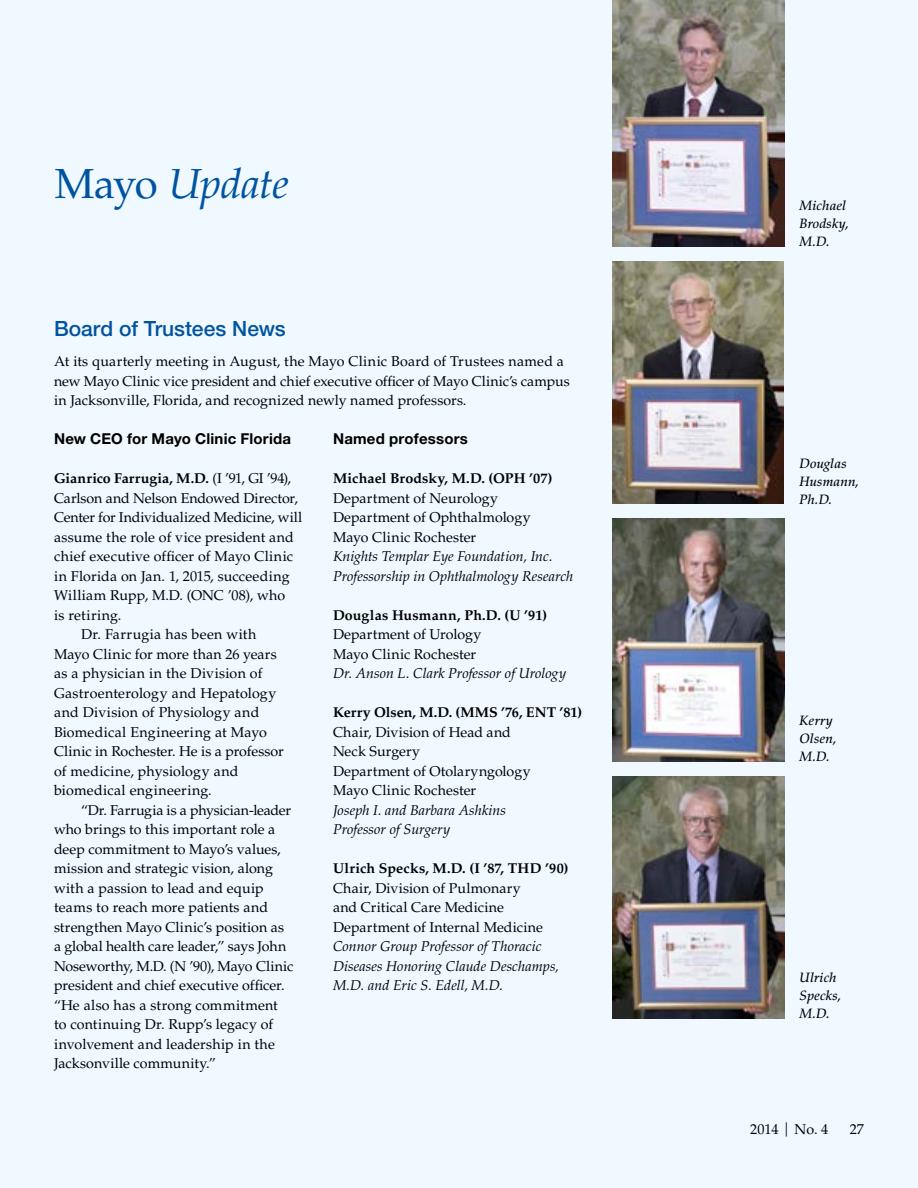
<style>
.page{position:relative;width:918px;height:1188px;background:#eff9ff}
.page>*{position:absolute;margin:0;border:0;box-sizing:border-box;transform-origin:0 0}
.t1{font:italic 42px "Palatino LT Std";letter-spacing:-.02em;color:#0053a0}
.t2{font:500 21px "Helvetica Neue LT Std";color:#0053a0}
.t3{font:700 15px "Helvetica Neue LT Std";letter-spacing:.015em;color:#000}
.t4{font:14.25px/19.5px "Palatino LT Std";letter-spacing:.005em;color:#000}
.t5{font:italic 14.25px/19.5px "Palatino LT Std";color:#000}
.t6{font:700 14.25px "Palatino LT Std";letter-spacing:.01em;color:#000}
.t7{font:14.25px "Palatino LT Std";letter-spacing:.025em;color:#000}
.t8{font:italic 500 13.5px/18px "Palatino LT Std";letter-spacing:.005em;color:#000}
.s1{font-style:normal}
.s2{font-weight:400}
</style>
<div class="page">
<img style="left:612px;top:261px;width:172px;height:243px">
<img style="left:612px;top:0;width:173px;height:246px">
<img style="left:612px;top:519px;width:173px;height:242px">
<img style="left:612px;top:776px;width:173px;height:242px">
<h1 class="t1" style="left:55px;top:160px;width:235px"><span class="s1">Mayo</span> Update</h1>
<h2 class="t2" style="left:54px;top:316px;width:233px">Board of Trustees News</h2>
<p class="t4" style="left:54px;top:352px;width:517px">At its quarterly meeting in August, the Mayo Clinic Board of Trustees named a new Mayo Clinic vice president and chief executive officer of Mayo Clinic’s campus in Jacksonville, Florida, and recognized newly named professors.</p>
<p class="t3" style="left:54px;top:429px;width:239px">New CEO for Mayo Clinic Florida</p>
<p class="t6" style="left:54px;top:470px;width:239px">Gianrico Farrugia, M.D. <span class="s2">(I ’91, GI ’94),</span></p>
<p class="t4" style="left:54px;top:488px;width:245px">Carlson and Nelson Endowed Director,</p>
<p class="t4" style="left:54px;top:508px;width:250px">Center for Individualized Medicine, will</p>
<p class="t4" style="left:54px;top:527px;width:241px">assume the role of vice president and</p>
<p class="t4" style="left:54px;top:547px;width:241px">chief executive officer of Mayo Clinic</p>
<p class="t4" style="left:54px;top:566px;width:237px">in Florida on Jan. 1, 2015, succeeding</p>
<p class="t4" style="left:54px;top:586px;width:233px">William Rupp, M.D. (ONC ’08), who</p>
<p class="t7" style="left:54px;top:606px;width:69px">is retiring.</p>
<p class="t7" style="left:81px;top:626px;width:177px">Dr. Farrugia has been with</p>
<p class="t4" style="left:54px;top:644px;width:224px">Mayo Clinic for more than 26 years</p>
<p class="t4" style="left:54px;top:664px;width:210px">as a physician in the Division of</p>
<p class="t4" style="left:54px;top:683px;width:224px">Gastroenterology and Hepatology</p>
<p class="t4" style="left:54px;top:703px;width:207px">and Division of Physiology and</p>
<p class="t4" style="left:54px;top:722px;width:215px">Biomedical Engineering at Mayo</p>
<p class="t4" style="left:54px;top:742px;width:231px">Clinic in Rochester. He is a professor</p>
<p class="t4" style="left:54px;top:761px;width:186px">of medicine, physiology and</p>
<p class="t4" style="left:54px;top:781px;width:159px">biomedical engineering.</p>
<p class="t4" style="left:81px;top:800px;width:212px">“Dr. Farrugia is a physician-leader</p>
<p class="t4" style="left:54px;top:820px;width:223px">who brings to this important role a</p>
<p class="t4" style="left:54px;top:839px;width:228px">deep commitment to Mayo’s values,</p>
<p class="t4" style="left:54px;top:859px;width:220px">mission and strategic vision, along</p>
<p class="t4" style="left:54px;top:878px;width:211px">with a passion to lead and equip</p>
<p class="t4" style="left:54px;top:898px;width:216px">teams to reach more patients and</p>
<p class="t4" style="left:54px;top:917px;width:232px">strengthen Mayo Clinic’s position as</p>
<p class="t4" style="left:54px;top:937px;width:234px">a global health care leader,” says John</p>
<p class="t4" style="left:54px;top:956px;width:241px">Noseworthy, M.D. (N ’90), Mayo Clinic</p>
<p class="t4" style="left:54px;top:976px;width:232px">president and chief executive officer.</p>
<p class="t4" style="left:54px;top:995px;width:225px">“He also has a strong commitment</p>
<p class="t4" style="left:54px;top:1015px;width:221px">to continuing Dr. Rupp’s legacy of</p>
<p class="t4" style="left:54px;top:1035px;width:222px">involvement and leadership in the</p>
<p class="t4" style="left:54px;top:1054px;width:163px">Jacksonville community.”</p>
<p class="t3" style="left:333px;top:429px;width:136px">Named professors</p>
<p class="t6" style="left:333px;top:470px;width:221px">Michael Brodsky, M.D. (OPH ’07)</p>
<p class="t4" style="left:333px;top:488px;width:199px">Department of Neurology<br>Department of Ophthalmology<br>Mayo Clinic Rochester</p>
<p class="t5" style="left:333px;top:547px;width:242px">Knights Templar Eye Foundation, Inc.<br>Professorship in Ophthalmology Research</p>
<p class="t6" style="left:333px;top:606px;width:216px">Douglas Husmann, Ph.D. (U ’91)</p>
<p class="t4" style="left:333px;top:625px;width:150px">Department of Urology<br>Mayo Clinic Rochester</p>
<p class="t5" style="left:333px;top:664px;width:235px">Dr. Anson L. Clark Professor of Urology</p>
<p class="t6" style="left:333px;top:704px;width:251px">Kerry Olsen, M.D. (MMS ’76, ENT ’81)</p>
<p class="t4" style="left:333px;top:722px;width:199px">Chair, Division of Head and<br>Neck Surgery<br>Department of Otolaryngology<br>Mayo Clinic Rochester</p>
<p class="t5" style="left:333px;top:800px;width:174px">Joseph I. and Barbara Ashkins<br>Professor of Surgery</p>
<p class="t6" style="left:333px;top:860px;width:237px">Ulrich Specks, M.D. (I ’87, THD ’90)</p>
<p class="t4" style="left:333px;top:878px;width:212px">Chair, Division of Pulmonary and Critical Care Medicine<br>Department of Internal Medicine</p>
<p class="t5" style="left:333px;top:937px;width:227px">Connor Group Professor of Thoracic<br>Diseases Honoring Claude Deschamps,<br>M.D. and Eric S. Edell, M.D.</p>
<p class="t8" style="left:800px;top:197px;width:51px">Michael<br>Brodsky,<br>M.D.</p>
<p class="t8" style="left:800px;top:455px;width:61px">Douglas<br>Husmann,<br>Ph.D.</p>
<p class="t8" style="left:800px;top:712px;width:39px">Kerry<br>Olsen,<br>M.D.</p>
<p class="t8" style="left:800px;top:969px;width:43px">Ulrich<br>Specks,<br>M.D.</p>
<p class="t4" style="left:750px;top:1120px;width:80px">2014 | No. 4</p>
<p class="t4" style="left:850px;top:1120px;width:16px">27</p>
</div>
